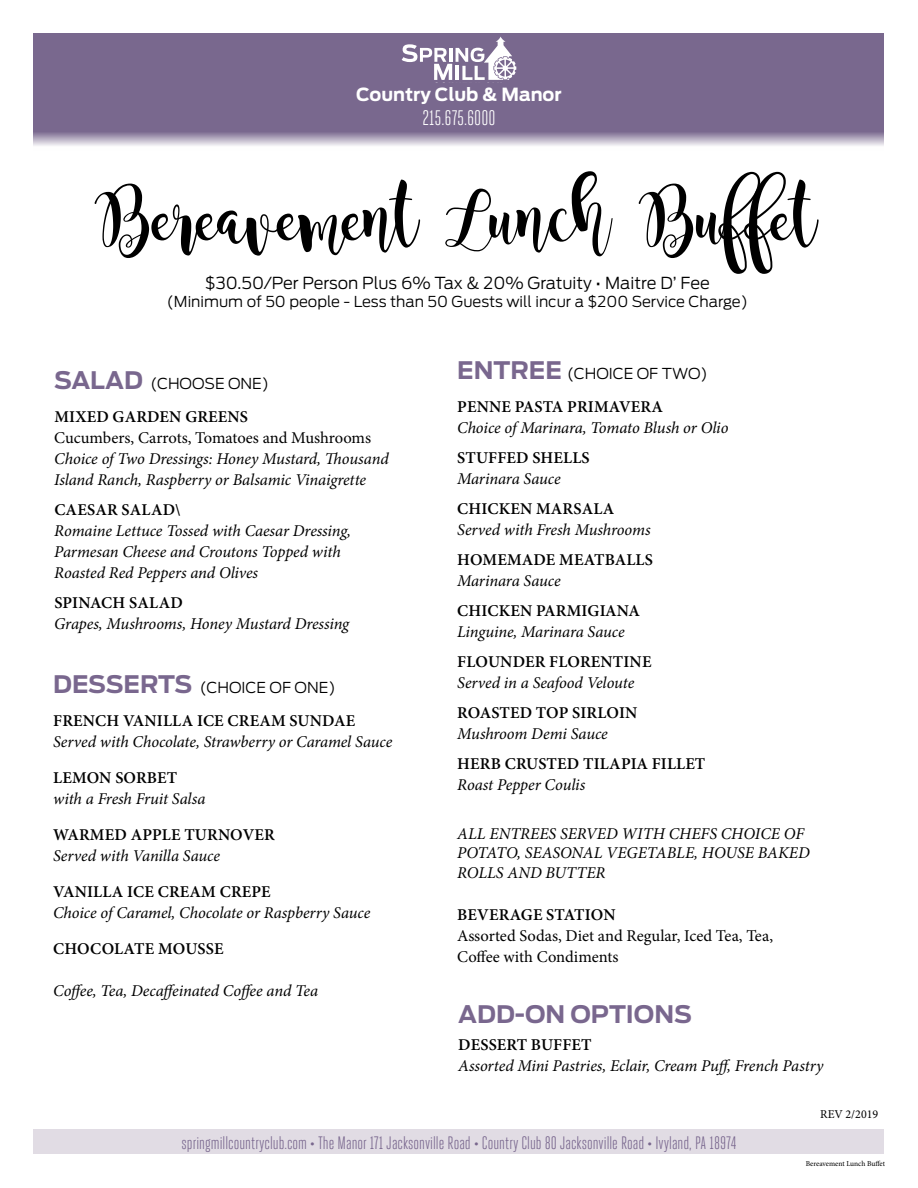
<style>
.page{position:relative;width:918px;height:1188px;background:#fff}
.page>*{position:absolute;margin:0;border:0;box-sizing:border-box;transform-origin:0 0}
.t1{font:54px "Magnolia Sky";letter-spacing:-.025em;color:#000}
.t2{font:700 24px "Antenna";color:#79678e}
.t3{font:21px "Heroic Condensed";color:#fff}
.t4{font:18px "Heroic Condensed";color:#79678e}
.t5{font:700 18px "Antenna";color:#fff}
.t6{font:italic 16.5px/21px "Minion Pro";letter-spacing:-.005em;color:#000}
.t7{font:600 16.5px "Minion Pro";letter-spacing:.01em;color:#000}
.t8{font:16.5px/21px "Minion Pro";color:#000}
.t9{font:300 16.5px "Antenna";color:#000}
.t10{font:300 15px "Antenna";color:#000}
.t11{font:12px "Minion Pro";color:#000}
.t12{font:7.5px "Minion Pro";letter-spacing:-.005em;color:#000}
.s1{font-weight:700;font-size:24px;color:#79678e}
</style>
<div class="page">
<svg style="left:34px;top:34px;width:850px;height:112px;background:#817195"></svg>
<div style="left:34px;top:1130px;width:850px;height:24px;background:#e1dce4"></div>
<svg style="left:402px;top:37px;width:114px;height:43px"></svg>
<p class="t5" style="left:356px;top:83px;width:207px">Country Club &amp; Manor</p>
<p class="t3" style="left:423px;top:106px;width:74px">215.675.6000</p>
<h1 class="t1" style="left:103px;top:190px;width:713px">Bereavement Lunch Buffet</h1>
<p class="t9" style="left:205px;top:274px;width:506px">$30.50/Per Person Plus 6% Tax &amp; 20% Gratuity • Maitre D’ Fee</p>
<p class="t10" style="left:167px;top:293px;width:583px">(Minimum of 50 people - Less than 50 Guests will incur a $200 Service Charge)</p>
<p class="t10" style="left:54px;top:374px;width:216px"><span class="s1">SALAD</span> (CHOOSE ONE)</p>
<p class="t7" style="left:54px;top:405px;width:195px">MIXED GARDEN GREENS</p>
<p class="t8" style="left:54px;top:427px;width:318px">Cucumbers, Carrots, Tomatoes and Mushrooms</p>
<p class="t6" style="left:54px;top:448px;width:336px">Choice of Two Dressings: Honey Mustard, Thousand<br>Island Ranch, Raspberry or Balsamic Vinaigrette</p>
<p class="t7" style="left:54px;top:498px;width:128px">CAESAR SALAD\</p>
<p class="t6" style="left:54px;top:520px;width:298px">Romaine Lettuce Tossed with Caesar Dressing,<br>Parmesan Cheese and Croutons Topped with<br>Roasted Red Peppers and Olives</p>
<p class="t7" style="left:54px;top:591px;width:130px">SPINACH SALAD</p>
<p class="t6" style="left:54px;top:613px;width:296px">Grapes, Mushrooms, Honey Mustard Dressing</p>
<p class="t10" style="left:53px;top:679px;width:284px"><span class="s1">DESSERTS</span> (CHOICE OF ONE)</p>
<p class="t7" style="left:53px;top:710px;width:303px">FRENCH VANILLA ICE CREAM SUNDAE</p>
<p class="t6" style="left:53px;top:732px;width:341px">Served with Chocolate, Strawberry or Caramel Sauce</p>
<p class="t7" style="left:53px;top:767px;width:126px">LEMON SORBET</p>
<p class="t6" style="left:53px;top:789px;width:154px">with a Fresh Fruit Salsa</p>
<p class="t7" style="left:53px;top:824px;width:223px">WARMED APPLE TURNOVER</p>
<p class="t6" style="left:53px;top:846px;width:168px">Served with Vanilla Sauce</p>
<p class="t7" style="left:53px;top:881px;width:219px">VANILLA ICE CREAM CREPE</p>
<p class="t6" style="left:53px;top:903px;width:319px">Choice of Caramel, Chocolate or Raspberry Sauce</p>
<p class="t7" style="left:53px;top:938px;width:172px">CHOCOLATE MOUSSE</p>
<p class="t6" style="left:53px;top:981px;width:266px">Coffee, Tea, Decaffeinated Coffee and Tea</p>
<p class="t10" style="left:457px;top:365px;width:252px"><span class="s1">ENTREE</span> (CHOICE OF TWO)</p>
<p class="t7" style="left:457px;top:395px;width:207px">PENNE PASTA PRIMAVERA</p>
<p class="t6" style="left:457px;top:417px;width:273px">Choice of Marinara, Tomato Blush or Olio</p>
<p class="t7" style="left:457px;top:446px;width:134px">STUFFED SHELLS</p>
<p class="t6" style="left:457px;top:468px;width:105px">Marinara Sauce</p>
<p class="t7" style="left:457px;top:497px;width:159px">CHICKEN MARSALA</p>
<p class="t6" style="left:457px;top:519px;width:195px">Served with Fresh Mushrooms</p>
<p class="t7" style="left:457px;top:548px;width:197px">HOMEMADE MEATBALLS</p>
<p class="t6" style="left:457px;top:570px;width:105px">Marinara Sauce</p>
<p class="t7" style="left:457px;top:599px;width:184px">CHICKEN PARMIGIANA</p>
<p class="t6" style="left:457px;top:621px;width:169px">Linguine, Marinara Sauce</p>
<p class="t7" style="left:457px;top:650px;width:196px">FLOUNDER FLORENTINE</p>
<p class="t6" style="left:457px;top:672px;width:179px">Served in a Seafood Veloute</p>
<p class="t7" style="left:457px;top:701px;width:182px">ROASTED TOP SIRLOIN</p>
<p class="t6" style="left:457px;top:723px;width:152px">Mushroom Demi Sauce</p>
<p class="t7" style="left:457px;top:752px;width:250px">HERB CRUSTED TILAPIA FILLET</p>
<p class="t6" style="left:457px;top:774px;width:130px">Roast Pepper Coulis</p>
<p class="t6" style="left:457px;top:823px;width:354px;line-height:19.8px">ALL ENTREES SERVED WITH CHEFS CHOICE OF<br>POTATO, SEASONAL VEGETABLE, HOUSE BAKED<br>ROLLS AND BUTTER</p>
<p class="t7" style="left:457px;top:904px;width:160px">BEVERAGE STATION</p>
<p class="t8" style="left:457px;top:926px;width:317px">Assorted Sodas, Diet and Regular, Iced Tea, Tea,<br>Coffee with Condiments</p>
<h2 class="t2" style="left:458px;top:1000px;width:235px">ADD-ON OPTIONS</h2>
<p class="t7" style="left:458px;top:1034px;width:135px">DESSERT BUFFET</p>
<p class="t6" style="left:458px;top:1056px;width:367px">Assorted Mini Pastries, Eclair, Cream Puff, French Pastry</p>
<p class="t11" style="left:820px;top:1106px;width:60px">REV 2/2019</p>
<p class="t4" style="left:182px;top:1133px;width:556px">springmillcountryclub.com • The Manor 171 Jacksonville Road • Country Club 80 Jacksonville Road • Ivyland, PA 18974</p>
<p class="t12" style="left:806px;top:1159px;width:81px">Bereavement Lunch Buffet</p>
</div>
